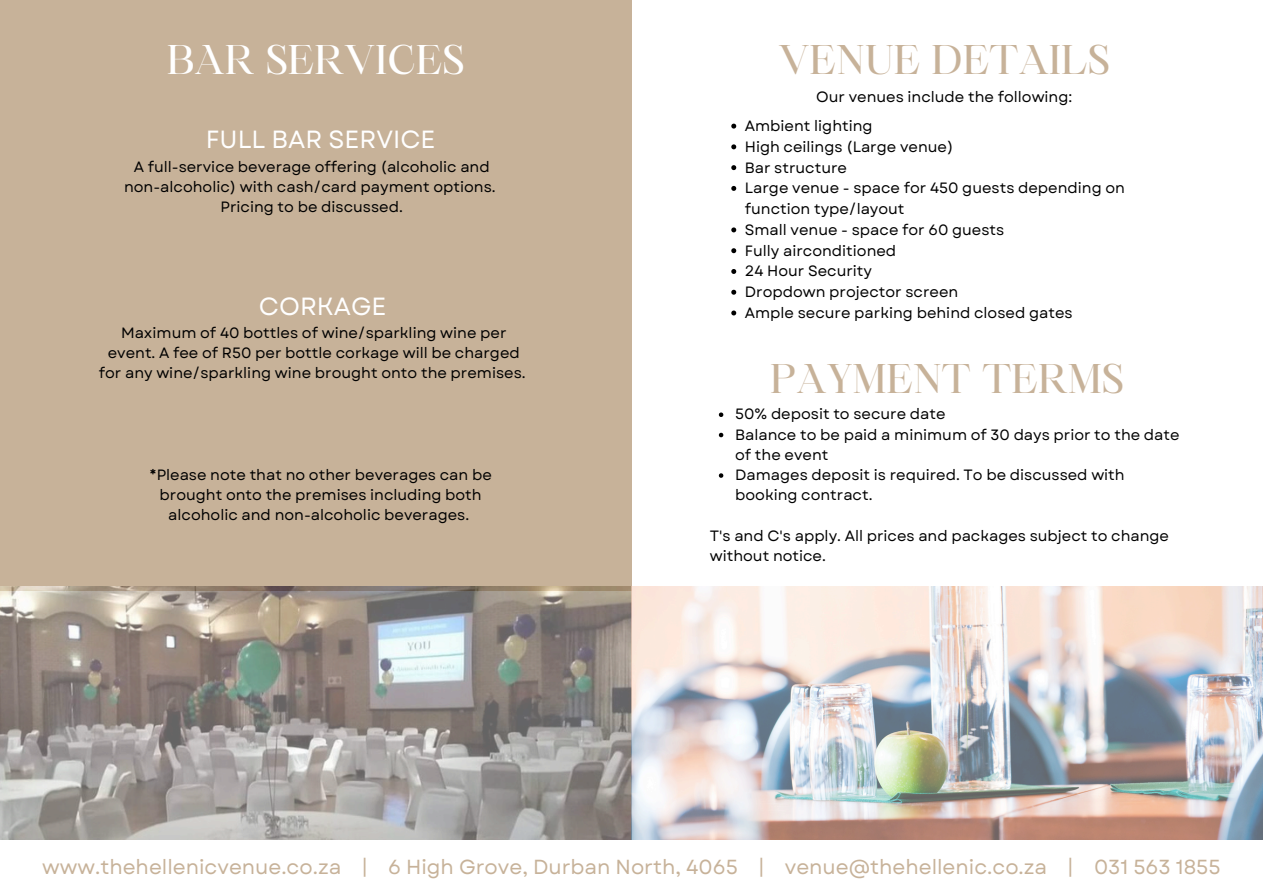
<style>
.page{position:relative;width:1263px;height:894px;background:#fff}
.page>*{position:absolute;margin:0;border:0;box-sizing:border-box;transform-origin:0 0}
.t1{font:39.75px "Maharlika";color:#c7b299}
.t2{font:39.75px "Maharlika";color:#fff}
.t3{font:24.75px "Garet";color:#fff}
.t4{font:20.25px "Garet";color:#c7b299}
.t5{font:14.85px/20.1px "Garet";color:#000}
</style>
<div class="page">
<div style="left:0;top:0;width:631px;height:590px;background:#c7b299"></div>
<img style="left:0;top:586px;width:1263px;height:253px">
<svg style="left:731px;top:124px;width:5px;height:4px"></svg>
<svg style="left:731px;top:144px;width:5px;height:5px"></svg>
<svg style="left:731px;top:165px;width:5px;height:5px"></svg>
<svg style="left:731px;top:186px;width:5px;height:5px"></svg>
<svg style="left:731px;top:227px;width:5px;height:5px"></svg>
<svg style="left:731px;top:248px;width:5px;height:5px"></svg>
<svg style="left:731px;top:269px;width:5px;height:5px"></svg>
<svg style="left:731px;top:290px;width:5px;height:4px"></svg>
<svg style="left:731px;top:310px;width:5px;height:5px"></svg>
<svg style="left:719px;top:412px;width:4px;height:5px"></svg>
<svg style="left:719px;top:432px;width:4px;height:5px"></svg>
<svg style="left:719px;top:473px;width:4px;height:4px"></svg>
<p class="t2" style="left:167px;top:44px;width:300px">BAR SERVICES</p>
<p class="t3" style="left:206px;top:121px;width:231px">FULL BAR SERVICE</p>
<p class="t5" style="left:124px;top:157px;width:373px;text-align:center">A full-service beverage offering (alcoholic and non-alcoholic) with cash/card payment options.</p>
<p class="t5" style="left:221px;top:197px;width:184px">Pricing to be discussed.</p>
<h2 class="t3" style="left:259px;top:288px;width:129px">CORKAGE</h2>
<p class="t5" style="left:99px;top:323px;width:428px;text-align:center">Maximum of 40 bottles of wine/sparkling wine per event. A fee of R50 per bottle corkage will be charged for any wine/sparkling wine brought onto the premises.</p>
<h1 class="t5" style="left:149px;top:464px;width:344px;text-align:center">*Please note that no other beverages can be brought onto the premises including both alcoholic and non-alcoholic beverages.</h1>
<h1 class="t1" style="left:778px;top:44px;width:333px">VENUE DETAILS</h1>
<p class="t5" style="left:816px;top:87px;width:258px">Our venues include the following:</p>
<p class="t5" style="left:745px;top:116px;width:129px">Ambient lighting</p>
<p class="t5" style="left:745px;top:137px;width:210px">High ceilings (Large venue)</p>
<p class="t5" style="left:745px;top:157px;width:104px">Bar structure</p>
<p class="t5" style="left:745px;top:178px;width:382px;line-height:20.7px">Large venue - space for 450 guests depending on function type/layout</p>
<p class="t5" style="left:745px;top:220px;width:261px">Small venue - space for 60 guests</p>
<p class="t5" style="left:745px;top:240px;width:153px">Fully airconditioned</p>
<p class="t5" style="left:745px;top:261px;width:129px">24 Hour Security</p>
<p class="t5" style="left:745px;top:282px;width:215px">Dropdown projector screen</p>
<p class="t5" style="left:745px;top:303px;width:329px">Ample secure parking behind closed gates</p>
<h2 class="t1" style="left:770px;top:362px;width:355px">PAYMENT TERMS</h2>
<h1 class="t5" style="left:735px;top:404px;width:212px">50% deposit to secure date</h1>
<p class="t5" style="left:735px;top:424px;width:446px">Balance to be paid a minimum of 30 days prior to the date of the event</p>
<p class="t5" style="left:735px;top:464px;width:391px">Damages deposit is required. To be discussed with booking contract.</p>
<p class="t5" style="left:710px;top:525px;width:461px">T's and C's apply. All prices and packages subject to change without notice.</p>
<p class="t4" style="left:42px;top:852px;width:1180px">www.thehellenicvenue.co.za | 6 High Grove, Durban North, 4065 | venue@thehellenic.co.za | 031 563 1855</p>
</div>
